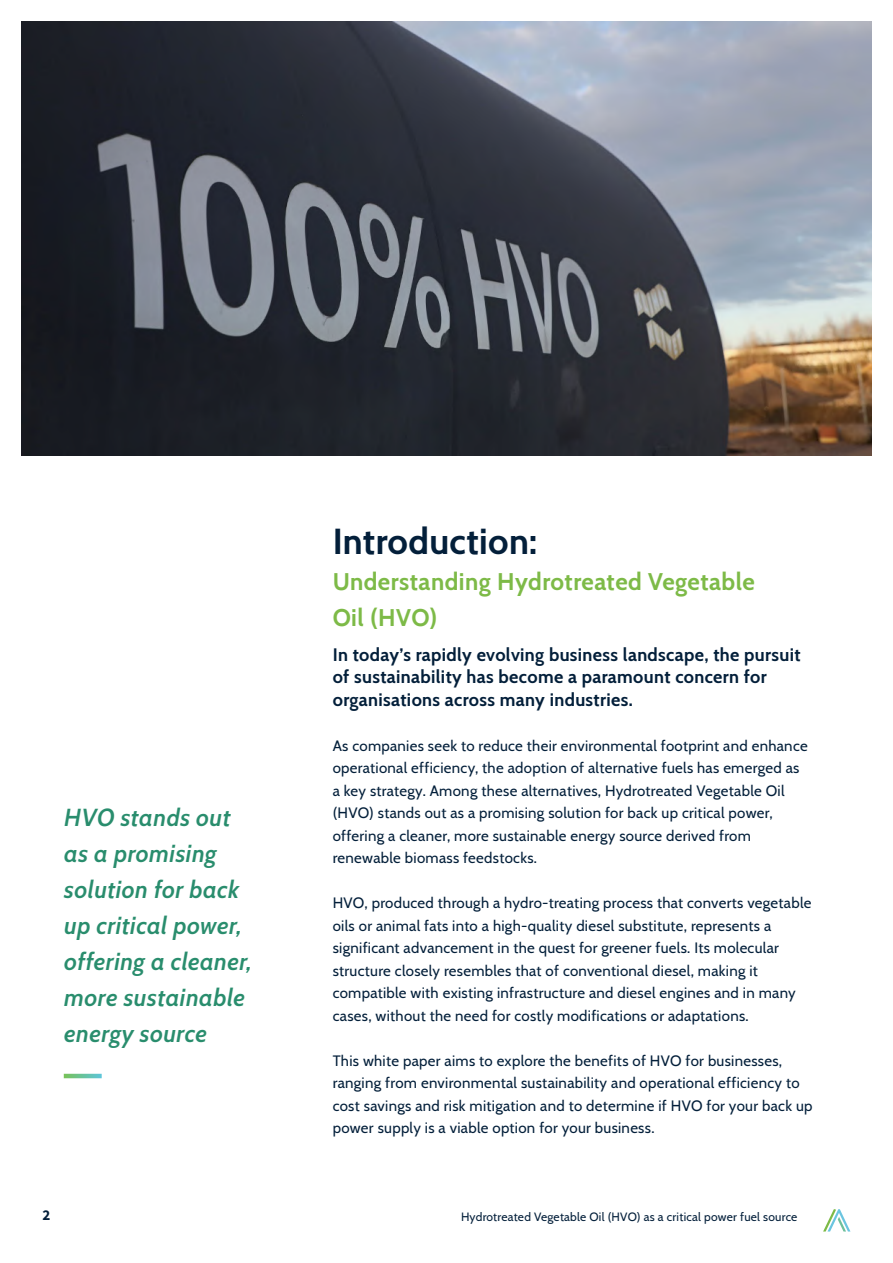
<style>
.page{position:relative;width:893px;height:1263px;background:#fff}
.page>*{position:absolute;margin:0;border:0;box-sizing:border-box;transform-origin:0 0}
.t1{font:700 36px "Cabin";letter-spacing:.01em;color:#031f3a}
.t2{font:italic 600 24px/36px "Cabin";letter-spacing:.02em;color:#298d6d}
.t3{font:700 24px/36px "Cabin";letter-spacing:.02em;color:#7dba47}
.t4{font:700 18px/22.5px "Cabin";letter-spacing:.02em;color:#031f3a}
.t5{font:15px/22.5px "Cabin";letter-spacing:.02em;color:#031f3a}
.t6{font:15px "Source Sans Variable";color:#031f3a}
.t7{font:12px "Cabin";letter-spacing:.02em;color:#031f3a}
</style>
<div class="page">
<img style="left:21px;top:21px;width:851px;height:434px">
<svg style="left:823px;top:1209px;width:27px;height:22px"></svg>
<svg style="left:64px;top:1074px;width:38px;height:4px"></svg>
<h2 class="t2" style="left:64px;top:797px;width:189px">HVO stands out as a promising solution for back up critical power, offering a cleaner, more sustainable energy source</h2>
<h1 class="t1" style="left:333px;top:512px;width:206px">Introduction:</h1>
<h2 class="t3" style="left:333px;top:562px;width:424px">Understanding Hydrotreated Vegetable<br>Oil (HVO)</h2>
<p class="t4" style="left:333px;top:642px;width:469px">In today’s rapidly evolving business landscape, the pursuit of sustainability has become a paramount concern for organisations across many industries.</p>
<p class="t5" style="left:333px;top:733px;width:476px">As companies seek to reduce their environmental footprint and enhance operational efficiency, the adoption of alternative fuels has emerged as a key strategy. Among these alternatives, Hydrotreated Vegetable Oil (HVO) stands out as a promising solution for back up critical power, offering a cleaner, more sustainable energy source derived from renewable biomass feedstocks.</p>
<p class="t5" style="left:333px;top:891px;width:480px">HVO, produced through a hydro-treating process that converts vegetable oils or animal fats into a high-quality diesel substitute, represents a significant advancement in the quest for greener fuels. Its molecular structure closely resembles that of conventional diesel, making it compatible with existing infrastructure and diesel engines and in many cases, without the need for costly modifications or adaptations.</p>
<p class="t5" style="left:333px;top:1048px;width:481px">This white paper aims to explore the benefits of HVO for businesses, ranging from environmental sustainability and operational efficiency to cost savings and risk mitigation and to determine if HVO for your back up power supply is a viable option for your business.</p>
<p class="t6" style="left:43px;top:1206px;width:9px">2</p>
<p class="t7" style="left:461px;top:1207px;width:338px">Hydrotreated Vegetable Oil (HVO) as a critical power fuel source</p>
</div>
